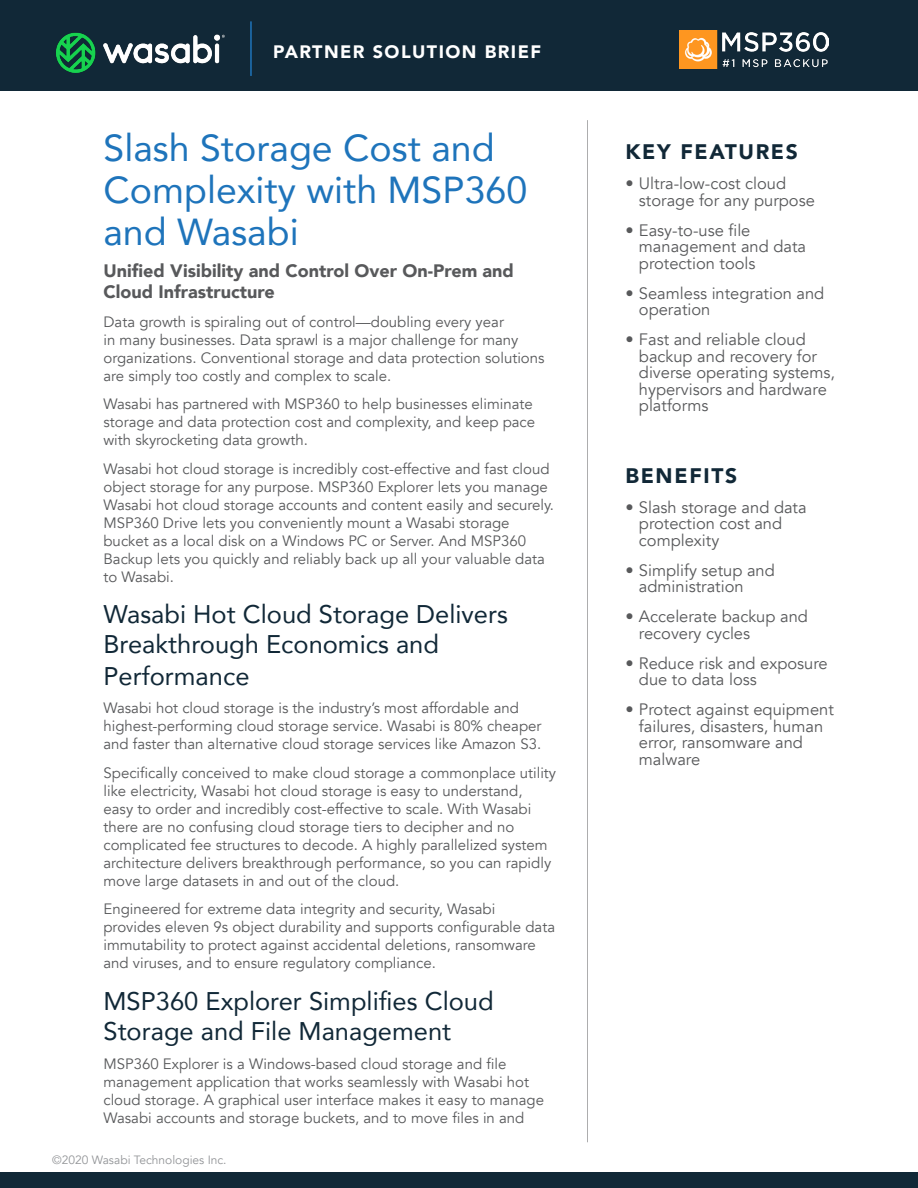
<style>
.page{position:relative;width:918px;height:1188px;background:#fff}
.page>*{position:absolute;margin:0;border:0;box-sizing:border-box;transform-origin:0 0}
.t1{font:37.5px/42px "Avenir";color:#1e74bb}
.t2{font:25.5px/31px "Avenir";color:#112837}
.t3{font:900 21px "Avenir";letter-spacing:.08em;color:#112837}
.t4{font:900 18px/21.6px "Avenir";color:#58595b}
.t5{font:900 18px "Avenir";letter-spacing:.08em;color:#fff}
.t6{font:16.5px/16.5px "Avenir";color:#58595b}
.t7{font:15px/18px "Avenir";color:#58595b}
.t8{font:12px "Avenir";color:#939598}
</style>
<div class="page">
<div style="left:0;top:0;width:918px;height:91px;background:#112837"></div>
<img style="left:56px;top:32px;width:169px;height:41px">
<hr style="left:250px;top:21px;width:2px;height:55px;background:#1e74bb">
<div style="left:0;top:1173px;width:918px;height:15px;background:#112837"></div>
<hr style="left:587px;top:120px;width:1px;height:1022px;background:#58595b">
<img style="left:679px;top:30px;width:149px;height:38px">
<p class="t5" style="left:273px;top:37px;width:269px">PARTNER SOLUTION BRIEF</p>
<h1 class="t1" style="left:104px;top:125px;width:425px">Slash Storage Cost and<br>Complexity with MSP360 and Wasabi</h1>
<p class="t4" style="left:104px;top:259px;width:412px">Unified Visibility and Control Over On-Prem and<br>Cloud Infrastructure</p>
<p class="t7" style="left:104px;top:313px;width:443px">Data growth is spiraling out of control—doubling every year<br>in many businesses. Data sprawl is a major challenge for many organizations. Conventional storage and data protection solutions are simply too costly and complex to scale.</p>
<p class="t7" style="left:104px;top:395px;width:433px">Wasabi has partnered with MSP360 to help businesses eliminate storage and data protection cost and complexity, and keep pace with skyrocketing data growth.</p>
<p class="t7" style="left:104px;top:460px;width:452px">Wasabi hot cloud storage is incredibly cost-effective and fast cloud object storage for any purpose. MSP360 Explorer lets you manage Wasabi hot cloud storage accounts and content easily and securely.<br>MSP360 Drive lets you conveniently mount a Wasabi storage bucket as a local disk on a Windows PC or Server. And MSP360<br>Backup lets you quickly and reliably back up all your valuable data to Wasabi.</p>
<h2 class="t2" style="left:104px;top:598px;width:406px">Wasabi Hot Cloud Storage Delivers<br>Breakthrough Economics and<br>Performance</h2>
<p class="t7" style="left:104px;top:700px;width:440px">Wasabi hot cloud storage is the industry’s most affordable and highest-performing cloud storage service. Wasabi is 80% cheaper and faster than alternative cloud storage services like Amazon S3.</p>
<p class="t7" style="left:104px;top:764px;width:454px">Specifically conceived to make cloud storage a commonplace utility like electricity, Wasabi hot cloud storage is easy to understand,<br>easy to order and incredibly cost-effective to scale. With Wasabi there are no confusing cloud storage tiers to decipher and no complicated fee structures to decode. A highly parallelized system architecture delivers breakthrough performance, so you can rapidly move large datasets in and out of the cloud.</p>
<p class="t7" style="left:104px;top:901px;width:453px">Engineered for extreme data integrity and security, Wasabi provides eleven 9s object durability and supports configurable data immutability to protect against accidental deletions, ransomware and viruses, and to ensure regulatory compliance.</p>
<h2 class="t2" style="left:104px;top:985px;width:392px;line-height:30.6px">MSP360 Explorer Simplifies Cloud<br>Storage and File Management</h2>
<p class="t7" style="left:104px;top:1055px;width:442px">MSP360 Explorer is a Windows-based cloud storage and file management application that works seamlessly with Wasabi hot cloud storage. A graphical user interface makes it easy to manage Wasabi accounts and storage buckets, and to move files in and</p>
<p class="t8" style="left:52px;top:1153px;width:176px">©2020 Wasabi Technologies Inc.</p>
<h3 class="t3" style="left:625px;top:134px;width:174px">KEY FEATURES</h3>
<p class="t6" style="left:639px;top:176px;width:177px;text-indent:-13px">• Ultra-low-cost cloud storage for any purpose</p>
<p class="t6" style="left:639px;top:222px;width:169px;text-indent:-13px">• Easy-to-use file management and data protection tools</p>
<p class="t6" style="left:639px;top:285px;width:187px;text-indent:-13px">• Seamless integration and operation</p>
<p class="t6" style="left:639px;top:332px;width:198px;text-indent:-13px">• Fast and reliable cloud backup and recovery for diverse operating systems, hypervisors and hardware platforms</p>
<h3 class="t3" style="left:625px;top:458px;width:113px">BENEFITS</h3>
<p class="t6" style="left:639px;top:499px;width:169px;text-indent:-13px">• Slash storage and data protection cost and complexity</p>
<p class="t6" style="left:639px;top:562px;width:137px;text-indent:-13px">• Simplify setup and administration</p>
<p class="t6" style="left:639px;top:609px;width:171px;text-indent:-13px">• Accelerate backup and recovery cycles</p>
<p class="t6" style="left:639px;top:655px;width:190px;text-indent:-13px">• Reduce risk and exposure due to data loss</p>
<p class="t6" style="left:639px;top:702px;width:196px;text-indent:-13px">• Protect against equipment failures, disasters, human error, ransomware and malware</p>
</div>
